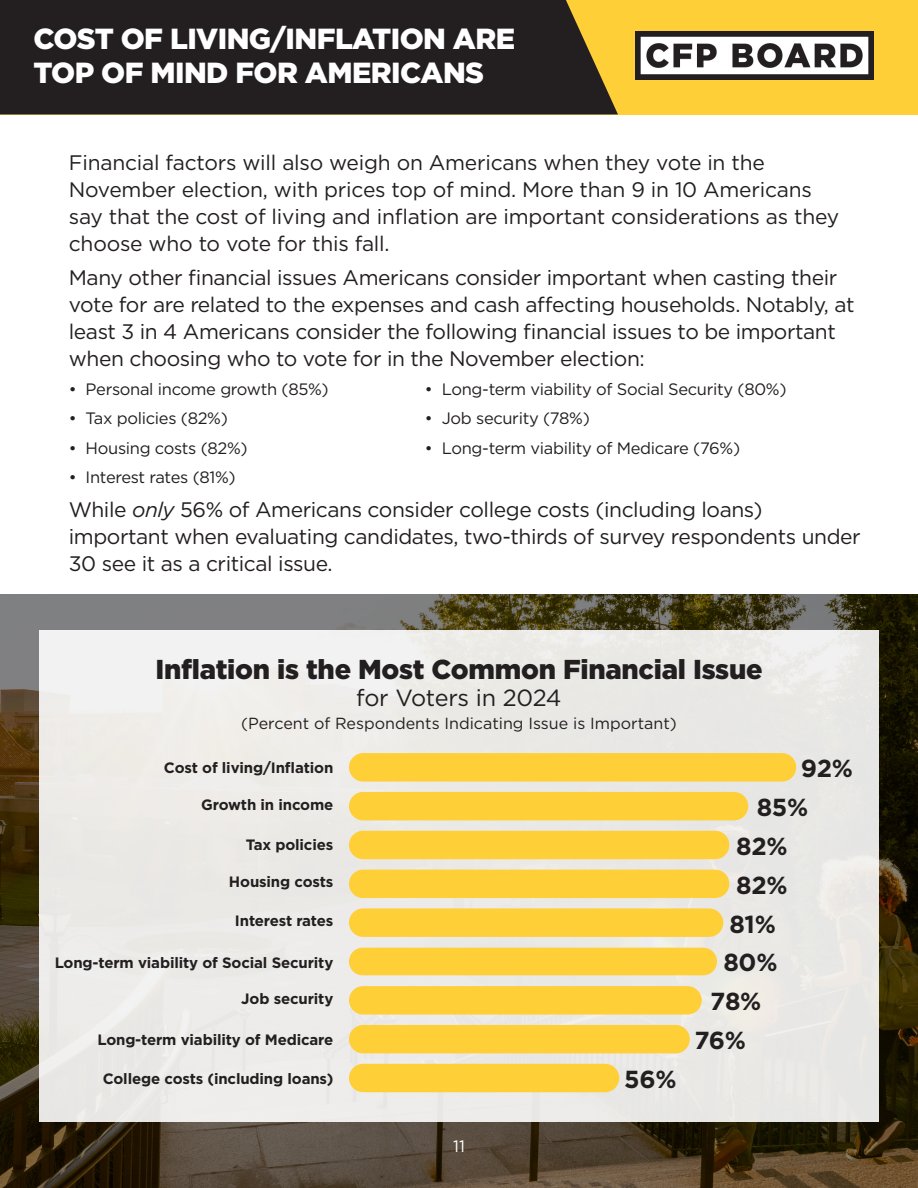
<style>
.page{position:relative;width:918px;height:1188px;background:#fff}
.page>*{position:absolute;margin:0;border:0;box-sizing:border-box;transform-origin:0 0}
.t1{font:900 29.1px/34.8px "Gotham";letter-spacing:-.02em;color:#fff}
.BODY_COPY{font:900 27.3px "Gotham";letter-spacing:-.01em;color:#231f20}
.BODY_COPY-2{font:700 24.6px "Gotham";letter-spacing:-.01em;color:#231f20}
.BODY_COPY-3{font:23.4px "Gotham";letter-spacing:-.01em;color:#231f20}
.BODY_COPY-4{font:21px/27px "Gotham";letter-spacing:-.02em;color:#231f20}
.BODY_COPY-5{font:16.5px "Gotham";letter-spacing:-.02em;color:#231f20}
.t2{font:16.5px "Gotham";color:#fff}
.BODY_COPY-6{font:16.05px "Gotham";color:#231f20}
.BODY_COPY-7{font:700 15px "Gotham";letter-spacing:-.01em;color:#231f20}
.s1{font-style:italic}
</style>
<div class="page">
<svg style="left:0;top:594px;width:918px;height:594px;background:#4b412e"></svg>
<div style="left:0;top:0;width:918px;height:114px;background:#ffcf37"></div>
<div style="left:0;top:0;width:618px;height:114px;background:#231f20"></div>
<img style="left:636px;top:31px;width:238px;height:48px">
<div style="left:39px;top:631px;width:840px;height:491px;background:linear-gradient(to right,#eeedea,#e9e7e3)"></div>
<div style="left:349px;top:753px;width:447px;height:29px;background:#ffcf37;border-radius:14px"></div>
<div style="left:349px;top:1025px;width:341px;height:28px;background:#ffcf37;border-radius:14px"></div>
<div style="left:349px;top:792px;width:399px;height:28px;background:#ffcf37;border-radius:14px"></div>
<div style="left:349px;top:1064px;width:270px;height:28px;background:#ffcf37;border-radius:14px"></div>
<div style="left:349px;top:831px;width:380px;height:28px;background:#ffcf37;border-radius:14px"></div>
<div style="left:349px;top:870px;width:380px;height:28px;background:#ffcf37;border-radius:14px"></div>
<div style="left:349px;top:948px;width:368px;height:27px;background:#ffcf37;border-radius:14px"></div>
<div style="left:349px;top:908px;width:374px;height:29px;background:#ffcf37;border-radius:14px"></div>
<div style="left:349px;top:986px;width:353px;height:29px;background:#ffcf37;border-radius:14px"></div>
<h1 class="t1" style="left:33px;top:20px;width:483px">COST OF LIVING/INFLATION ARE<br>TOP OF MIND FOR AMERICANS</h1>
<p class="BODY_COPY-4" style="left:69px;top:149px;width:772px">Financial factors will also weigh on Americans when they vote in the November election, with prices top of mind. More than 9 in 10 Americans say that the cost of living and inflation are important considerations as they choose who to vote for this fall.</p>
<p class="BODY_COPY-4" style="left:69px;top:264px;width:787px">Many other financial issues Americans consider important when casting their vote for are related to the expenses and cash affecting households. Notably, at least 3 in 4 Americans consider the following financial issues to be important when choosing who to vote for in the November election:</p>
<p class="BODY_COPY-5" style="left:69px;top:379px;width:261px">• Personal income growth (85%)</p>
<p class="BODY_COPY-5" style="left:69px;top:408px;width:161px">• Tax policies (82%)</p>
<p class="BODY_COPY-5" style="left:69px;top:437px;width:180px">• Housing costs (82%)</p>
<p class="BODY_COPY-5" style="left:69px;top:467px;width:168px">• Interest rates (81%)</p>
<p class="BODY_COPY-4" style="left:69px;top:495px;width:793px">While <span class="s1">only</span> 56% of Americans consider college costs (including loans) important when evaluating candidates, two-thirds of survey respondents under<br>30 see it as a critical issue.</p>
<p class="BODY_COPY-5" style="left:425px;top:379px;width:363px">• Long-term viability of Social Security (80%)</p>
<p class="BODY_COPY-5" style="left:425px;top:408px;width:166px">• Job security (78%)</p>
<p class="BODY_COPY-5" style="left:425px;top:437px;width:317px">• Long-term viability of Medicare (76%)</p>
<p class="BODY_COPY" style="left:155px;top:654px;width:609px">Inflation is the Most Common Financial Issue</p>
<p class="BODY_COPY-3" style="left:356px;top:683px;width:207px">for Voters in 2024</p>
<p class="BODY_COPY-6" style="left:241px;top:713px;width:437px">(Percent of Respondents Indicating Issue is Important)</p>
<p class="BODY_COPY-7" style="left:164px;top:757px;width:171px">Cost of living/Inflation</p>
<p class="BODY_COPY-2" style="left:801px;top:752px;width:54px">92%</p>
<p class="BODY_COPY-7" style="left:201px;top:794px;width:134px">Growth in income</p>
<p class="BODY_COPY-2" style="left:757px;top:791px;width:53px">85%</p>
<p class="BODY_COPY-7" style="left:246px;top:835px;width:89px">Tax policies</p>
<p class="BODY_COPY-2" style="left:736px;top:830px;width:53px">82%</p>
<p class="BODY_COPY-7" style="left:229px;top:872px;width:106px">Housing costs</p>
<p class="BODY_COPY-2" style="left:736px;top:869px;width:53px">82%</p>
<p class="BODY_COPY-7" style="left:235px;top:911px;width:100px">Interest rates</p>
<p class="BODY_COPY-2" style="left:729px;top:908px;width:48px">81%</p>
<p class="BODY_COPY-7" style="left:55px;top:952px;width:280px">Long-term viability of Social Security</p>
<p class="BODY_COPY-2" style="left:723px;top:946px;width:56px">80%</p>
<p class="BODY_COPY-7" style="left:241px;top:989px;width:94px">Job security</p>
<p class="BODY_COPY-2" style="left:710px;top:985px;width:53px">78%</p>
<p class="BODY_COPY-7" style="left:97px;top:1030px;width:237px">Long-term viability of Medicare</p>
<p class="BODY_COPY-2" style="left:694px;top:1024px;width:53px">76%</p>
<p class="BODY_COPY-7" style="left:103px;top:1069px;width:232px">College costs (including loans)</p>
<p class="BODY_COPY-2" style="left:624px;top:1063px;width:54px">56%</p>
<p class="t2" style="left:453px;top:1135px;width:13px">11</p>
</div>
